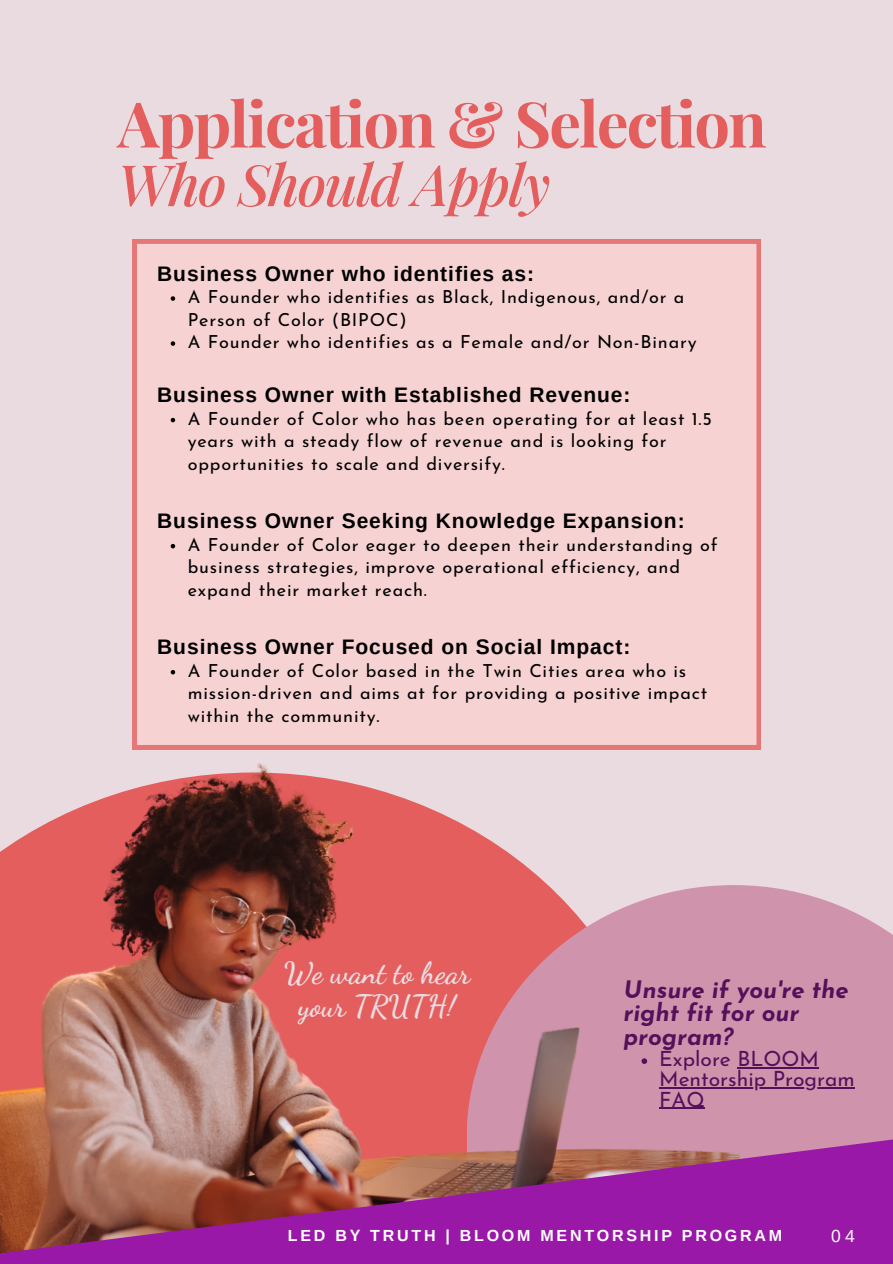
<style>
.page{position:relative;width:893px;height:1264px;background:#fff}
.page>*{position:absolute;margin:0;border:0;box-sizing:border-box;transform-origin:0 0}
.t1{font:700 63px "Playfair Display";letter-spacing:-.03em;color:#e45e5e}
.t2{font:italic 500 57px "Playfair Display";letter-spacing:-.03em;color:#e45e5e}
.t3{font:700 30px/32.7px "Dancing Script";color:#e9dbdf;text-align:center}
.t4{font:italic 700 24px/23.7px "Josefin Sans";color:#53115b}
.t5{font:700 21px "Arimo";letter-spacing:.045em;color:#000}
.t6{font:21px/20.2px "Josefin Sans";color:#53115b}
.t7{font:18px/22.5px "Josefin Sans";letter-spacing:.045em;color:#000}
.t8{font:17.55px "Arimo";color:#fff}
.t9{font:700 16.05px "Arimo";letter-spacing:.17em;color:#fff}
</style>
<div class="page">
<div style="left:0;top:0;width:892px;height:1263px;background:#e9dbdf"></div>
<div style="left:466px;top:885px;width:426px;height:378px;background:#cf94ab"></div>
<img style="left:0;top:749px;width:739px;height:380px">
<div style="left:132px;top:239px;width:628px;height:510px;background:#f6d2d3"></div>
<svg style="left:0;top:1129px;width:892px;height:134px;background:#a04081"></svg>
<svg style="left:171px;top:296px;width:4px;height:5px"></svg>
<svg style="left:171px;top:341px;width:4px;height:5px"></svg>
<svg style="left:171px;top:418px;width:4px;height:4px"></svg>
<svg style="left:171px;top:544px;width:4px;height:4px"></svg>
<svg style="left:171px;top:670px;width:4px;height:4px"></svg>
<svg style="left:641px;top:1058px;width:6px;height:5px"></svg>
<hr style="left:737px;top:1067px;width:81px;height:1px;background:#53115b">
<hr style="left:659px;top:1087px;width:195px;height:1px;background:#53115b">
<hr style="left:659px;top:1107px;width:46px;height:1px;background:#53115b">
<p class="t1" style="left:117px;top:79px;width:651px">Application &amp; Selection</p>
<p class="t2" style="left:117px;top:144px;width:434px">Who Should Apply</p>
<p class="t5" style="left:157px;top:261px;width:378px">Business Owner who identifies as:</p>
<p class="t7" style="left:188px;top:287px;width:498px">A Founder who identifies as Black, Indigenous, and/or a<br>Person of Color (BIPOC)</p>
<p class="t7" style="left:188px;top:332px;width:510px">A Founder who identifies as a Female and/or Non-Binary</p>
<p class="t5" style="left:157px;top:383px;width:475px">Business Owner with Established Revenue:</p>
<p class="t7" style="left:188px;top:409px;width:525px">A Founder of Color who has been operating for at least 1.5 years with a steady flow of revenue and is looking for opportunities to scale and diversify.</p>
<p class="t5" style="left:157px;top:509px;width:529px">Business Owner Seeking Knowledge Expansion:</p>
<p class="t7" style="left:188px;top:535px;width:531px">A Founder of Color eager to deepen their understanding of business strategies, improve operational efficiency, and expand their market reach.</p>
<p class="t5" style="left:157px;top:635px;width:475px">Business Owner Focused on Social Impact:</p>
<p class="t7" style="left:188px;top:661px;width:521px">A Founder of Color based in the Twin Cities area who is mission-driven and aims at for providing a positive impact within the community.</p>
<p class="t3" style="left:284px;top:957px;width:188px">We want to hear your TRUTH!</p>
<p class="t4" style="left:623px;top:979px;width:227px">Unsure if you're the right fit for our program?</p>
<p class="t6" style="left:659px;top:1050px;width:197px">Explore BLOOM<br>Mentorship Program<br>FAQ</p>
<p class="t9" style="left:288px;top:1226px;width:495px">LED BY TRUTH | BLOOM MENTORSHIP PROGRAM</p>
<p class="t8" style="left:831px;top:1225px;width:25px">04</p>
</div>
